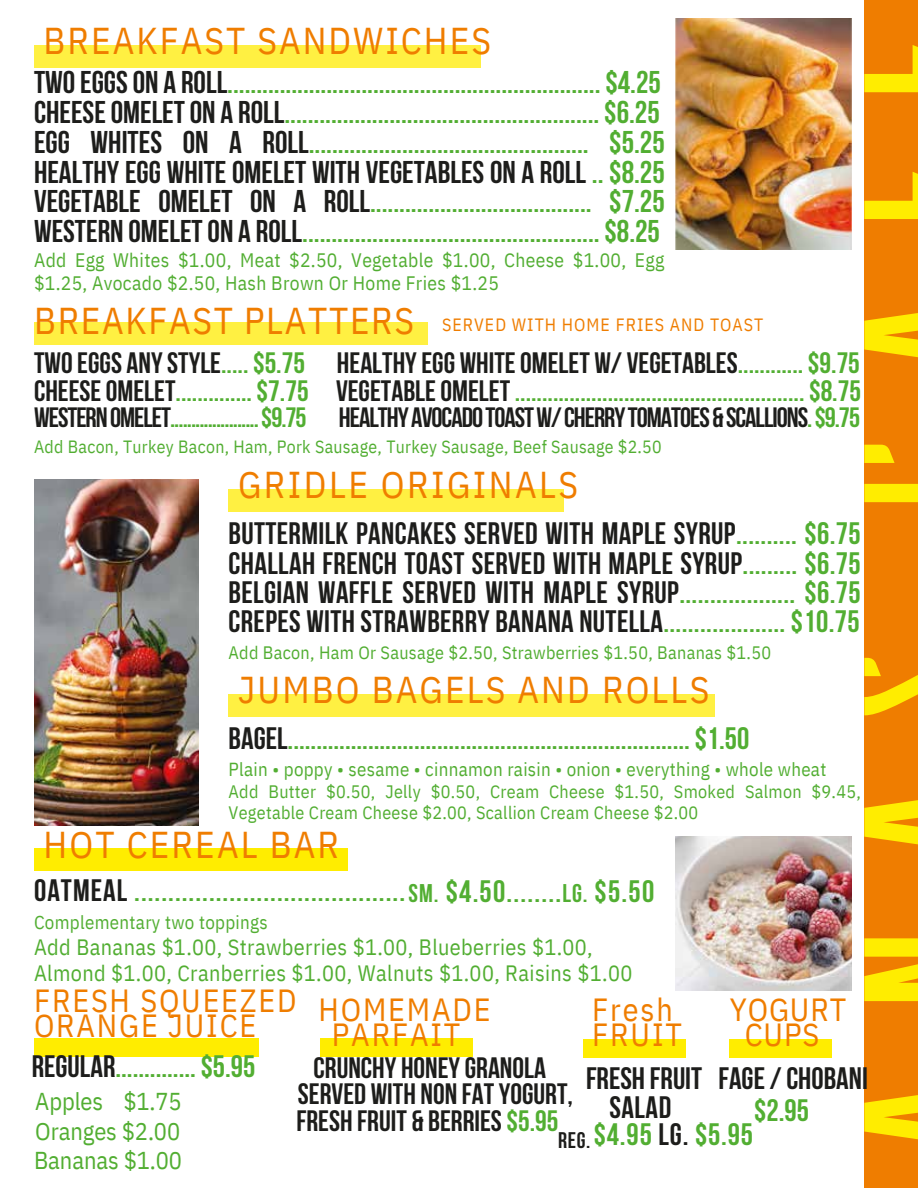
<style>
.page{position:relative;width:918px;height:1188px;background:#fff}
.page>*{position:absolute;margin:0;border:0;box-sizing:border-box;transform-origin:0 0}
.t1{font:37.35px "IBM Plex Sans Cond";letter-spacing:.055em;color:#ef7d00}
.t2{font:31.95px/25.8px "IBM Plex Sans Cond";letter-spacing:.055em;color:#ef7d00;text-align:center}
.t3{font:31.95px/25.8px "IBM Plex Sans Cond";letter-spacing:.03em;color:#ef7d00;text-align:center}
.t4{font:700 31.35px/29.7px "Bebas Neue";color:#52ae32;text-align:justify}
.t5{font:700 30.9px/29.2px "Bebas Neue";letter-spacing:.01em;color:#1d1d1b;text-align:justify}
.t6{font:700 30.9px "Bebas Neue";color:#52ae32}
.t7{font:700 30.9px "Bebas Neue";letter-spacing:.035em;color:#52ae32}
.t8{font:700 29.4px "Bebas Neue";color:#1d1d1b}
.t9{font:700 29.4px "Bebas Neue";color:#52ae32}
.t10{font:700 27.9px "Bebas Neue";letter-spacing:-.035em;color:#1d1d1b}
.t11{font:700 25.5px "Bebas Neue";color:#52ae32}
.t12{font:24.45px/29.2px "IBM Plex Sans Cond";letter-spacing:-.005em;color:#52ae32}
.t13{font:700 22.5px "Bebas Neue";color:#1d1d1b}
.t14{font:22.2px/25.8px "IBM Plex Sans Cond";letter-spacing:.015em;color:#52ae32}
.t15{font:19.5px/22.8px "IBM Plex Sans Cond";letter-spacing:.015em;color:#52ae32}
.t16{font:18.9px "IBM Plex Sans Cond";letter-spacing:.015em;color:#52ae32}
.t17{font:18px/21.3px "IBM Plex Sans Cond";letter-spacing:.015em;color:#52ae32}
.t18{font:17.7px "IBM Plex Sans Cond";letter-spacing:.015em;color:#52ae32}
.t19{font:17.7px "IBM Plex Sans Cond";letter-spacing:.055em;color:#ef7d00}
.s1{color:#1d1d1b}
.s2{color:#52ae32}
</style>
<div class="page">
<img style="left:676px;top:19px;width:175px;height:230px">
<div style="left:34px;top:1038px;width:224px;height:19px;background:#ffed00"></div>
<div style="left:34px;top:45px;width:447px;height:22px;background:#fff042"></div>
<div style="left:34px;top:322px;width:394px;height:22px;background:#fff042"></div>
<div style="left:34px;top:849px;width:313px;height:22px;background:#ffed00"></div>
<div style="left:229px;top:489px;width:335px;height:22px;background:#fff042"></div>
<div style="left:320px;top:1038px;width:152px;height:19px;background:#ffed00"></div>
<div style="left:583px;top:1039px;width:102px;height:19px;background:#ffed00"></div>
<div style="left:229px;top:694px;width:486px;height:22px;background:#fff042"></div>
<div style="left:729px;top:1039px;width:102px;height:19px;background:#ffed00"></div>
<div style="left:864px;top:0;width:54px;height:1188px;background:#ef7d00"></div>
<svg style="left:864px;top:1095px;width:54px;height:44px"></svg>
<svg style="left:864px;top:938px;width:54px;height:63px"></svg>
<svg style="left:864px;top:800px;width:54px;height:44px"></svg>
<svg style="left:864px;top:658px;width:54px;height:57px"></svg>
<svg style="left:864px;top:445px;width:54px;height:57px"></svg>
<svg style="left:864px;top:313px;width:54px;height:44px"></svg>
<svg style="left:864px;top:172px;width:54px;height:47px"></svg>
<svg style="left:864px;top:45px;width:54px;height:47px"></svg>
<img style="left:34px;top:479px;width:164px;height:347px">
<img style="left:676px;top:836px;width:175px;height:154px">
<h2 class="t1" style="left:44px;top:16px;width:449px">BREAKFAST SANDWICHES</h2>
<p class="t4" style="left:34px;top:71px;width:628px"><span class="s1">TWOEGGSON A ROLL</span>................................................................$4.25</p>
<p class="t4" style="left:34px;top:100px;width:627px"><span class="s1">CHEESEOMELETON A ROLL</span>......................................................$6.25</p>
<h1 class="t4" style="left:34px;top:130px;width:632px"><span class="s1">EGG WHITES ON A ROLL</span>................................................ $5.25<br><span class="s1">HEALTHY EGG WHITE OMELET WITH VEGETABLES ON A ROLL</span> .. $8.25<br><span class="s1">VEGETABLE OMELET ON A ROLL</span>...................................... $7.25<br><span class="s1">WESTERN OMELETON A ROLL</span>...................................................$8.25</h1>
<p class="t15" style="left:34px;top:248px;width:632px">Add Egg Whites $1.00, Meat $2.50, Vegetable $1.00, Cheese $1.00, Egg $1.25, Avocado $2.50, Hash Brown Or Home Fries $1.25</p>
<h3 class="t1" style="left:34px;top:296px;width:382px">BREAKFAST PLATTERS</h3>
<p class="t19" style="left:442px;top:313px;width:323px">SERVED WITH HOME FRIES AND TOAST</p>
<p class="t8" style="left:34px;top:351px;width:827px">TWOEGGS ANYSTYLE<span class="s2">..... $5.75</span> HEALTHYEGG WHITEOMELET W/ VEGETABLES<span class="s2">............ $9.75</span></p>
<p class="t9" style="left:34px;top:379px;width:829px"><span class="s1">CHEESEOMELET</span>..............$7.75 <span class="s1">VEGETABLEOMELET</span>.....................................................$8.75</p>
<p class="t10" style="left:34px;top:406px;width:828px">WESTERNOMELET<span class="s2">.....................$9.75</span> HEALTHYAVOCADOTOASTW/CHERRYTOMATOES&amp;SCALLIONS<span class="s2">.$9.75</span></p>
<p class="t18" style="left:34px;top:434px;width:629px">Add Bacon, Turkey Bacon, Ham, Pork Sausage, Turkey Sausage, Beef Sausage $2.50</p>
<h2 class="t1" style="left:238px;top:460px;width:342px">GRIDLE ORIGINALS</h2>
<p class="t5" style="left:229px;top:522px;width:634px">BUTTERMILK PANCAKES SERVED WITH MAPLE SYRUP<span class="s2">.......... $6.75<br></span>CHALLAH FRENCH TOAST SERVED WITH MAPLE SYRUP<span class="s2">......... $6.75<br></span>BELGIAN WAFFLE SERVED WITH MAPLE SYRUP<span class="s2">................... $6.75<br></span>CREPES WITH STRAWBERRY BANANA NUTELLA<span class="s2">.................... $10.75</span></p>
<p class="t17" style="left:229px;top:642px;width:544px">Add Bacon, Ham Or Sausage $2.50, Strawberries $1.50, Bananas $1.50</p>
<h2 class="t1" style="left:238px;top:665px;width:473px">JUMBO BAGELS AND ROLLS</h2>
<h1 class="t6" style="left:229px;top:726px;width:522px"><span class="s1">BAGEL</span>......................................................................$1.50</h1>
<p class="t16" style="left:229px;top:757px;width:599px">Plain • poppy • sesame • cinnamon raisin • onion • everything • whole wheat</p>
<p class="t17" style="left:229px;top:780px;width:634px">Add Butter $0.50, Jelly $0.50, Cream Cheese $1.50, Smoked Salmon $9.45,<br>Vegetable Cream Cheese $2.00, Scallion Cream Cheese $2.00</p>
<h5 class="t1" style="left:44px;top:819px;width:297px">HOT CEREAL BAR</h5>
<h1 class="t6" style="left:446px;top:879px;width:117px">$4.50........</h1>
<p class="t6" style="left:595px;top:879px;width:61px">$5.50</p>
<p class="t7" style="left:34px;top:878px;width:373px"><span class="s1">OATMEAL</span> ........................................</p>
<p class="t16" style="left:34px;top:910px;width:235px">Complementary two toppings</p>
<h1 class="t14" style="left:34px;top:934px;width:600px">Add Bananas $1.00, Strawberries $1.00, Blueberries $1.00,<br>Almond $1.00, Cranberries $1.00, Walnuts $1.00, Raisins $1.00</h1>
<p class="t2" style="left:34px;top:987px;width:264px">FRESH SQUEEZED</p>
<p class="t2" style="left:34px;top:1013px;width:224px">ORANGE JUICE</p>
<p class="t8" style="left:314px;top:1056px;width:234px">CRUNCHY HONEYGRANOLA</p>
<p class="t8" style="left:298px;top:1082px;width:277px">SERVED WITH NON FATYOGURT,</p>
<p class="t8" style="left:296px;top:1109px;width:264px">FRESH FRUIT &amp; BERRIES <span class="s2">$5.95</span></p>
<h2 class="t11" style="left:409px;top:883px;width:32px">SM.</h2>
<h2 class="t11" style="left:562px;top:883px;width:27px">LG.</h2>
<p class="t2" style="left:319px;top:996px;width:174px">HOMEMADE<br>PARFAIT</p>
<h2 class="t2" style="left:592px;top:996px;width:91px;text-align:left">Fresh<br>FRUIT</h2>
<h2 class="t3" style="left:730px;top:996px;width:118px">YOGURT<br>CUPS</h2>
<p class="t6" style="left:32px;top:1054px;width:225px"><span class="s1">REGULAR</span>..............$5.95</p>
<h6 class="t5" style="left:586px;top:1067px;width:118px">FRESH FRUIT</h6>
<h4 class="t5" style="left:718px;top:1067px;width:151px">FAGE/CHOBANI</h4>
<h6 class="t5" style="left:609px;top:1095px;width:63px">SALAD</h6>
<h4 class="t6" style="left:754px;top:1097px;width:56px">$2.95</h4>
<h4 class="t6" style="left:594px;top:1122px;width:161px">$4.95 <span class="s1">LG.</span> $5.95</h4>
<p class="t12" style="left:35px;top:1086px;width:148px">Apples $1.75<br>Oranges $2.00</p>
<p class="t12" style="left:34px;top:1145px;width:149px">Bananas $1.00</p>
<h2 class="t13" style="left:558px;top:1131px;width:34px">REG.</h2>
</div>
